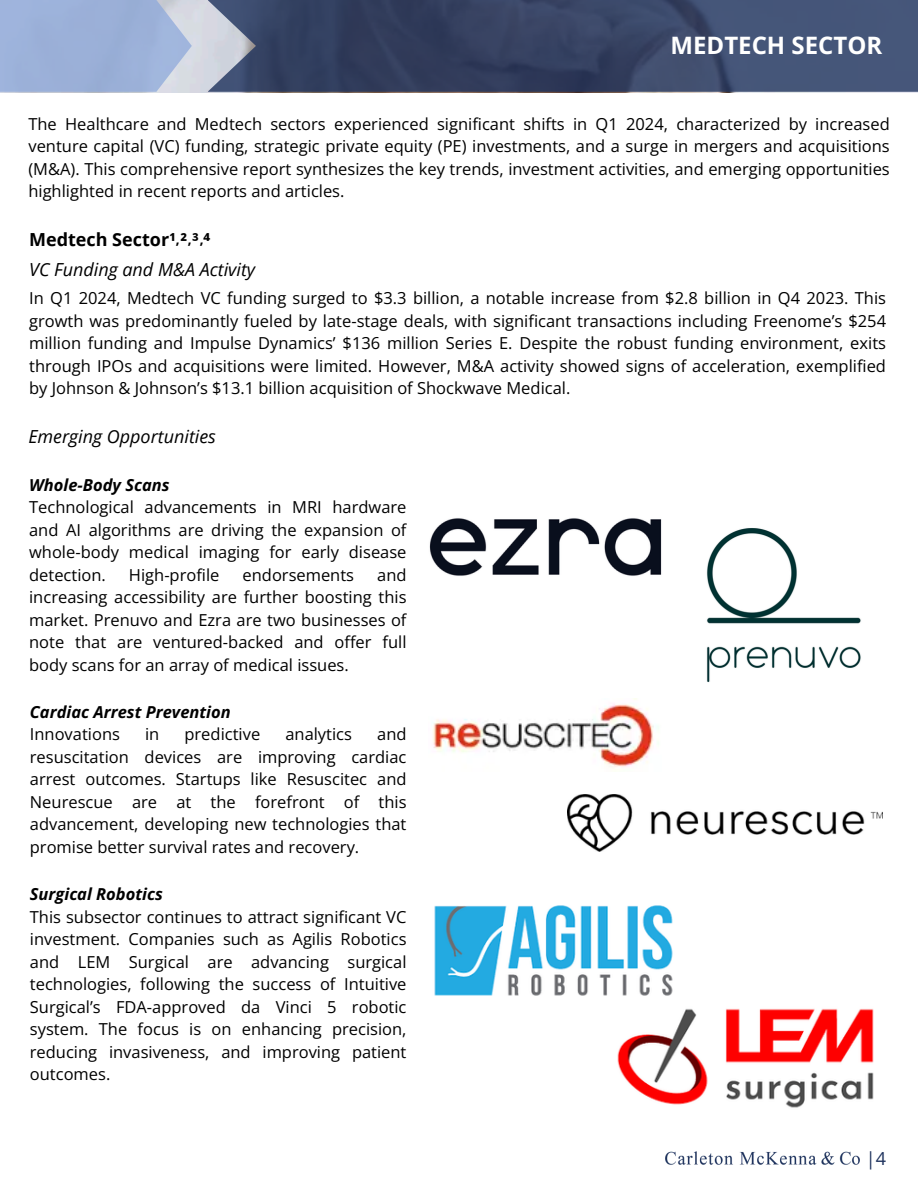
<style>
.page{position:relative;width:918px;height:1188px;background:#fff}
.page>*{position:absolute;margin:0;border:0;box-sizing:border-box;transform-origin:0 0}
.t1{font:700 24px "Open Sans";color:#fff}
.t2{font:italic 18px "Open Sans";color:#000}
.t3{font:700 18px "Open Sans";color:#000}
.t4{font:18px "Open Sans";color:#1e325d}
.t5{font:16.5px/22.5px "Open Sans";color:#000;text-align:justify}
.t6{font:italic 700 16.5px "Open Sans";color:#000}
.t7{font:700 13.5px "Open Sans";color:#000}
</style>
<div class="page">
<svg style="left:208px;top:0;width:710px;height:92px;background:#3f4c6c"></svg>
<svg style="left:0;top:0;width:192px;height:92px;background:#a0b4d9"></svg>
<img style="left:665px;top:1151px;width:195px;height:14px">
<img style="left:706px;top:528px;width:155px;height:154px">
<img style="left:429px;top:518px;width:233px;height:58px">
<img style="left:433px;top:698px;width:225px;height:73px">
<img style="left:568px;top:794px;width:315px;height:58px">
<img style="left:434px;top:905px;width:239px;height:91px">
<img style="left:617px;top:1008px;width:257px;height:100px">
<p class="t1" style="left:671px;top:29px;width:213px">MEDTECH SECTOR</p>
<p class="t5" style="left:28px;top:112px;width:863px">The Healthcare and Medtech sectors experienced significant shifts in Q1 2024, characterized by increased venture capital (VC) funding, strategic private equity (PE) investments, and a surge in mergers and acquisitions (M&amp;A). This comprehensive report synthesizes the key trends, investment activities, and emerging opportunities highlighted in recent reports and articles.</p>
<p class="t3" style="left:29px;top:227px;width:183px">Medtech Sector¹ ² ³ ⁴</p>
<p class="t2" style="left:29px;top:257px;width:228px">VC Funding and M&amp;A Activity</p>
<p class="t7" style="left:176px;top:229px;width:5px">,</p>
<p class="t7" style="left:188px;top:229px;width:5px">,</p>
<p class="t7" style="left:200px;top:229px;width:5px">,</p>
<p class="t5" style="left:29px;top:286px;width:858px">In Q1 2024, Medtech VC funding surged to $3.3 billion, a notable increase from $2.8 billion in Q4 2023. This growth was predominantly fueled by late-stage deals, with significant transactions including Freenome’s $254 million funding and Impulse Dynamics’ $136 million Series E. Despite the robust funding environment, exits through IPOs and acquisitions were limited. However, M&amp;A activity showed signs of acceleration, exemplified by Johnson &amp; Johnson’s $13.1 billion acquisition of Shockwave Medical.</p>
<p class="t2" style="left:28px;top:424px;width:189px">Emerging Opportunities</p>
<p class="t6" style="left:29px;top:473px;width:142px">Whole-Body Scans</p>
<p class="t5" style="left:29px;top:495px;width:379px">Technological advancements in MRI hardware and AI algorithms are driving the expansion of whole-body medical imaging for early disease detection.</p>
<p class="t5" style="left:129px;top:563px;width:92px">High-profile</p>
<p class="t5" style="left:243px;top:563px;width:113px">endorsements</p>
<p class="t5" style="left:29px;top:563px;width:379px;text-indent:348px">and increasing accessibility are further boosting this market. Prenuvo and Ezra are two businesses of note that are ventured-backed and offer full body scans for an array of medical issues.</p>
<p class="t6" style="left:30px;top:700px;width:202px">Cardiac Arrest Prevention</p>
<p class="t5" style="left:30px;top:723px;width:92px">Innovations</p>
<p class="t5" style="left:145px;top:723px;width:16px">in</p>
<p class="t5" style="left:185px;top:723px;width:77px">predictive</p>
<p class="t5" style="left:285px;top:723px;width:68px">analytics</p>
<p class="t5" style="left:30px;top:723px;width:378px;text-indent:347px">and resuscitation devices are improving cardiac arrest outcomes. Startups like Resuscitec and Neurescue are at the forefront of this advancement, developing new technologies that promise better survival rates and recovery.</p>
<p class="t6" style="left:30px;top:883px;width:134px">Surgical Robotics</p>
<p class="t5" style="left:30px;top:905px;width:378px">This subsector continues to attract significant VC investment. Companies such as Agilis Robotics and LEM Surgical are advancing surgical technologies, following the success of Intuitive Surgical’s FDA-approved da Vinci 5 robotic system. The focus is on enhancing precision, reducing invasiveness, and improving patient outcomes.</p>
<p class="t4" style="left:866px;top:1146px;width:22px">|4</p>
</div>
